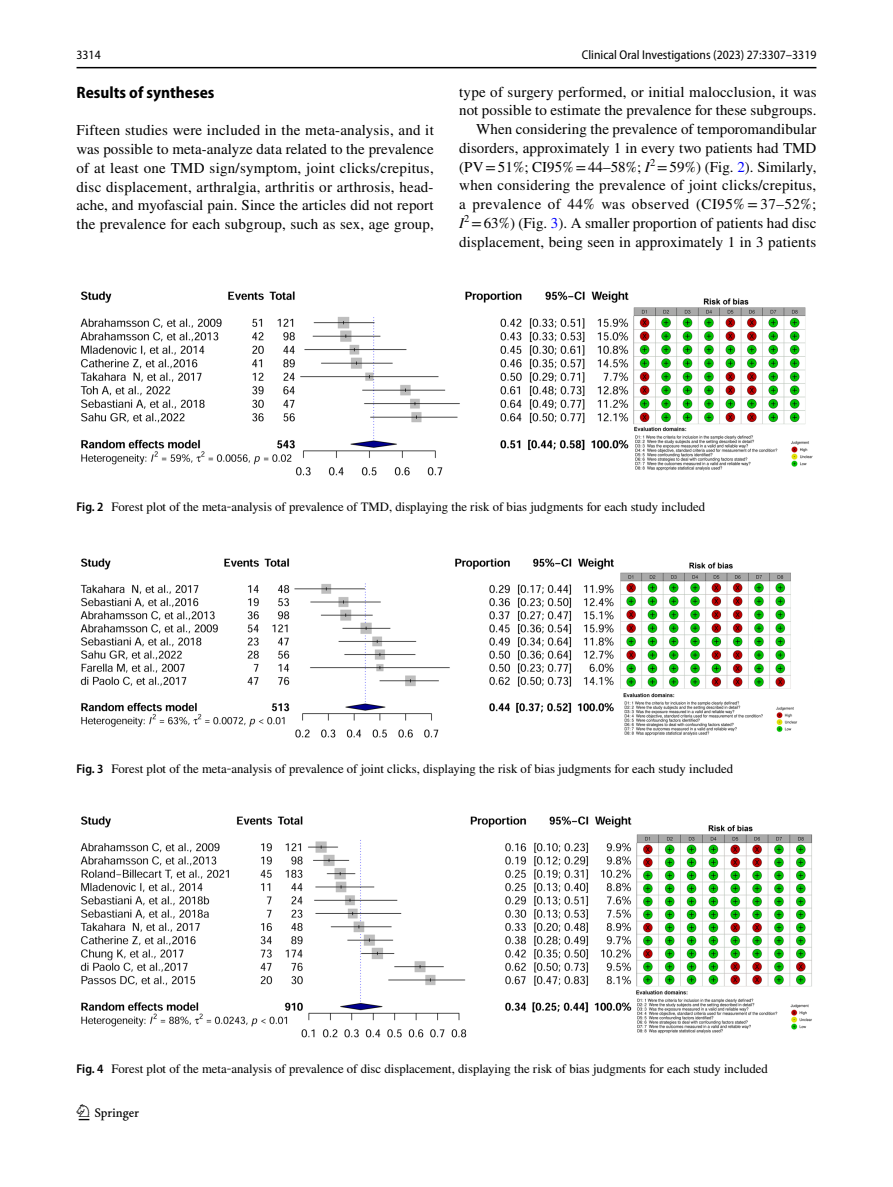
<style>
.page{position:relative;width:893px;height:1187px;background:#fff}
.page>*{position:absolute;margin:0;border:0;box-sizing:border-box;transform-origin:0 0}
.t1{font:22.5px "Springnew Regular 2";color:#000}
.t2{font:700 semi-condensed 16.5px "Myriad Pro";color:#000}
.t3{font:15px/18.8px "STIX";letter-spacing:.005em;color:#000;text-align:justify}
.t4{font:12.75px "STIX";color:#000}
.t5{font:semi-condensed 12.75px "Myriad Pro";color:#000}
.s1{font-style:italic}
.s2{color:#00f}
.s3{font-family:"Myriad Pro";font-weight:600;font-stretch:semi-condensed}
.s4{font-family:"Code 2000"}
</style>
<div class="page">
<hr style="left:77px;top:67px;width:739px;height:1px;background:#000">
<img style="left:81px;top:292px;width:731px;height:184px">
<img style="left:81px;top:558px;width:716px;height:179px">
<img style="left:81px;top:816px;width:731px;height:221px">
<p class="t5" style="left:77px;top:48px;width:26px">3314</p>
<p class="t5" style="left:582px;top:48px;width:236px">Clinical Oral Investigations (2023) 27:3307–3319</p>
<p class="t2" style="left:77px;top:83px;width:139px">Results of syntheses</p>
<p class="t3" style="left:77px;top:122px;width:359px">Fifteen studies were included in the meta-analysis, and it was possible to meta-analyze data related to the prevalence of at least one TMD sign/symptom, joint clicks/crepitus, disc displacement, arthralgia, arthritis or arthrosis, head&shy;ache, and myofascial pain. Since the articles did not report the prevalence for each subgroup, such as sex, age group,</p>
<p class="t3" style="left:459px;top:83px;width:359px;text-align:right">type of surgery performed, or initial malocclusion, it was not possible to estimate the prevalence for these subgroups.<br>When considering the prevalence of temporomandibular disorders, approximately 1 in every two patients had TMD (PV=51%; CI95%=44–58%; <span class="s1">I</span><sup>2</sup> =59%) (Fig. <span class="s2">2</span>). Similarly, when considering the prevalence of joint clicks/crepitus, a prevalence of 44% was observed (CI95% = 37–52%; <span class="s1">I</span><sup>2</sup> =63%) (Fig. <span class="s2">3</span>). A smaller proportion of patients had disc displacement, being seen in approximately 1 in 3 patients</p>
<p class="t4" style="left:77px;top:498px;width:630px"><span class="s3">Fig. 2</span> Forest plot of the meta<span class="s4">‐</span>analysis of prevalence of TMD, displaying the risk of bias judgments for each study included</p>
<p class="t4" style="left:77px;top:759px;width:658px"><span class="s3">Fig. 3</span> Forest plot of the meta<span class="s4">‐</span>analysis of prevalence of joint clicks, displaying the risk of bias judgments for each study included</p>
<p class="t4" style="left:77px;top:1059px;width:693px"><span class="s3">Fig. 4</span> Forest plot of the meta<span class="s4">‐</span>analysis of prevalence of disc displacement, displaying the risk of bias judgments for each study included</p>
<h1 class="t1" style="left:79px;top:1104px;width:62px">1 3</h1>
</div>
